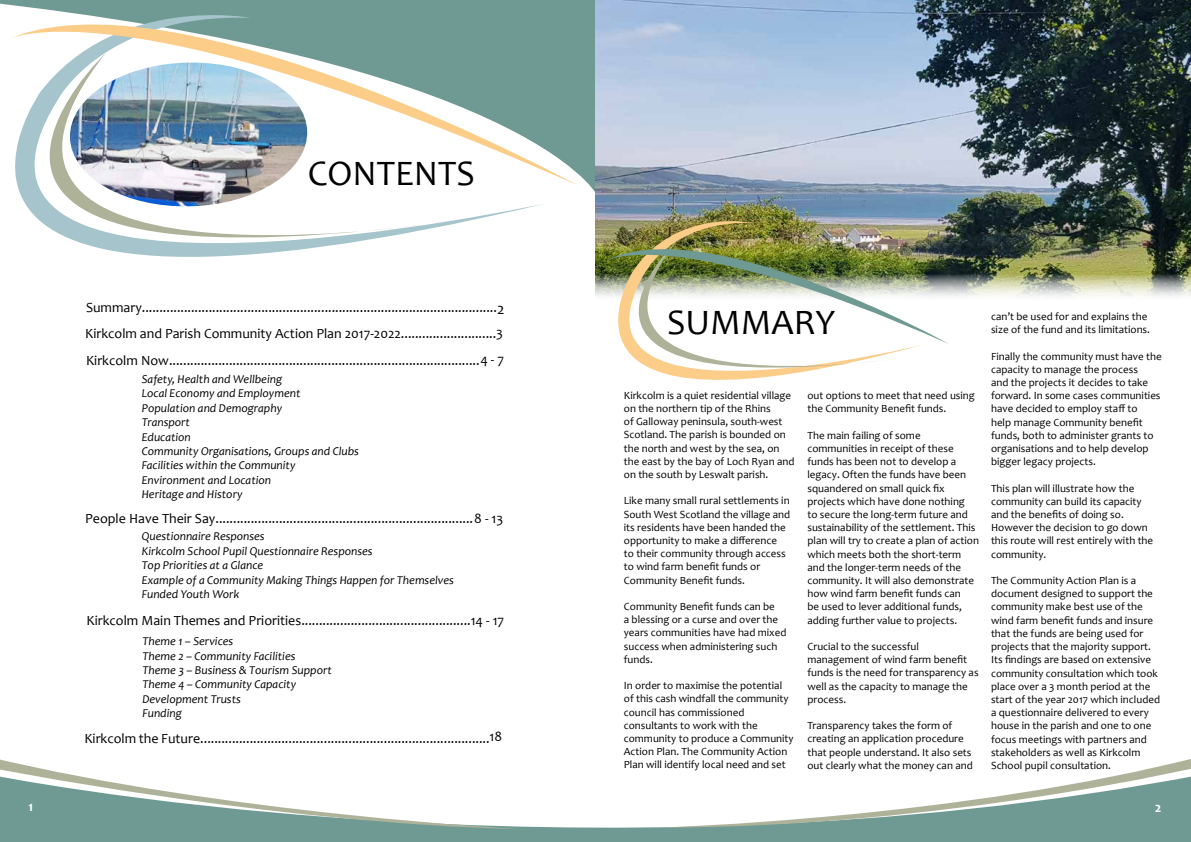
<style>
.page{position:relative;width:1191px;height:842px;background:#fff}
.page>*{position:absolute;margin:0;border:0;box-sizing:border-box;transform-origin:0 0}
.t1{font:36px "Candara";color:#000}
.t2{font:16px "Candara";color:#000}
.t3{font:14px/25.5px "Candara";color:#000}
.t4{font:700 14px "Candara";color:#fff}
.t5{font:italic 12px/14.4px "Candara";color:#000}
.t6{font:11px/13.2px "Candara";color:#000}
</style>
<div class="page">
<div style="left:577px;top:0;width:18px;height:192px;background:#6f9a94"></div>
<svg style="left:17px;top:185px;width:404px;height:72px"></svg>
<img style="left:595px;top:0;width:596px;height:296px">
<svg style="left:519px;top:207px;width:404px;height:145px"></svg>
<svg style="left:519px;top:240px;width:376px;height:140px"></svg>
<img style="left:604px;top:208px;width:345px;height:136px">
<svg style="left:7px;top:0;width:570px;height:185px"></svg>
<div style="left:0;top:826px;width:1191px;height:16px;background:#6f9a94"></div>
<svg style="left:660px;top:759px;width:531px;height:68px"></svg>
<svg style="left:0;top:759px;width:523px;height:70px"></svg>
<h1 class="t1" style="left:308px;top:151px;width:169px">CONTENTS</h1>
<p class="t3" style="left:85px;top:295px;width:419px">Summary.....................................................................................................<br>Kirkcolm and Parish Community Action Plan 2017-2022...........................3</p>
<p class="t3" style="left:86px;top:348px;width:419px">Kirkcolm Now........................................................................................4 - 7</p>
<p class="t5" style="left:142px;top:372px;width:219px">Safety, Health and Wellbeing<br>Local Economy and Employment<br>Population and Demography<br>Transport<br>Education<br>Community Organisations, Groups and Clubs<br>Facilities within the Community<br>Environment and Location<br>Heritage and History</p>
<p class="t3" style="left:85px;top:506px;width:420px">People Have Their Say.........................................................................8 - 13</p>
<p class="t5" style="left:142px;top:529px;width:313px">Questionnaire Responses<br>Kirkcolm School Pupil Questionnaire Responses<br>Top Priorities at a Glance<br>Example of a Community Making Things Happen for Themselves Funded Youth Work</p>
<p class="t3" style="left:86px;top:608px;width:419px">Kirkcolm Main Themes and Priorities................................................14 - 17</p>
<p class="t5" style="left:142px;top:634px;width:191px">Theme 1 – Services<br>Theme 2 – Community Facilities<br>Theme 3 – Business &amp; Tourism Support<br>Theme 4 – Community Capacity<br>Development Trusts<br>Funding</p>
<p class="t3" style="left:84px;top:725px;width:407px">Kirkcolm the Future..................................................................................</p>
<h2 class="t2" style="left:497px;top:298px;width:9px">2</h2>
<p class="t3" style="left:489px;top:724px;width:14px">18</p>
<h1 class="t1" style="left:667px;top:300px;width:170px">SUMMARY</h1>
<p class="t6" style="left:624px;top:388px;width:172px">Kirkcolm is a quiet residential village on the northern tip of the Rhins<br>of Galloway peninsula, south-west Scotland. The parish is bounded on the north and west by the sea, on the east by the bay of Loch Ryan and on the south by Leswalt parish.</p>
<p class="t6" style="left:624px;top:494px;width:168px">Like many small rural settlements in<br>South West Scotland the village and its residents have been handed the opportunity to make a difference<br>to their community through access to wind farm benefit funds or<br>Community Benefit funds.</p>
<p class="t6" style="left:624px;top:600px;width:164px">Community Benefit funds can be<br>a blessing or a curse and over the years communities have had mixed success when administering such funds.</p>
<p class="t6" style="left:624px;top:679px;width:171px">In order to maximise the potential of this cash windfall the community council has commissioned consultants to work with the community to produce a Community<br>Action Plan. The Community Action<br>Plan will identify local need and set</p>
<p class="t6" style="left:807px;top:389px;width:169px">out options to meet that need using the Community Benefit funds.</p>
<p class="t6" style="left:807px;top:428px;width:173px">The main failing of some communities in receipt of these funds has been not to develop a legacy. Often the funds have been squandered on small quick fix projects which have done nothing<br>to secure the long-term future and sustainability of the settlement. This plan will try to create a plan of action which meets both the short-term and the longer-term needs of the community. It will also demonstrate how wind farm benefit funds can<br>be used to lever additional funds, adding further value to projects.</p>
<p class="t6" style="left:807px;top:640px;width:173px">Crucial to the successful management of wind farm benefit funds is the need for transparency as well as the capacity to manage the process.</p>
<p class="t6" style="left:807px;top:719px;width:167px">Transparency takes the form of creating an application procedure that people understand. It also sets out clearly what the money can and</p>
<p class="t6" style="left:991px;top:310px;width:160px">can’t be used for and explains the size of the fund and its limitations.</p>
<p class="t6" style="left:991px;top:349px;width:172px">Finally the community must have the capacity to manage the process<br>and the projects it decides to take forward. In some cases communities have decided to employ staff to<br>help manage Community benefit funds, both to administer grants to organisations and to help develop bigger legacy projects.</p>
<p class="t6" style="left:991px;top:481px;width:164px">This plan will illustrate how the community can build its capacity and the benefits of doing so.<br>However the decision to go down this route will rest entirely with the community.</p>
<p class="t6" style="left:991px;top:574px;width:170px">The Community Action Plan is a document designed to support the community make best use of the wind farm benefit funds and insure that the funds are being used for projects that the majority support.<br>Its findings are based on extensive community consultation which took place over a 3 month period at the start of the year 2017 which included a questionnaire delivered to every house in the parish and one to one focus meetings with partners and stakeholders as well as Kirkcolm School pupil consultation.</p>
<p class="t4" style="left:28px;top:798px;width:6px">1</p>
<p class="t4" style="left:1154px;top:798px;width:8px">2</p>
</div>
